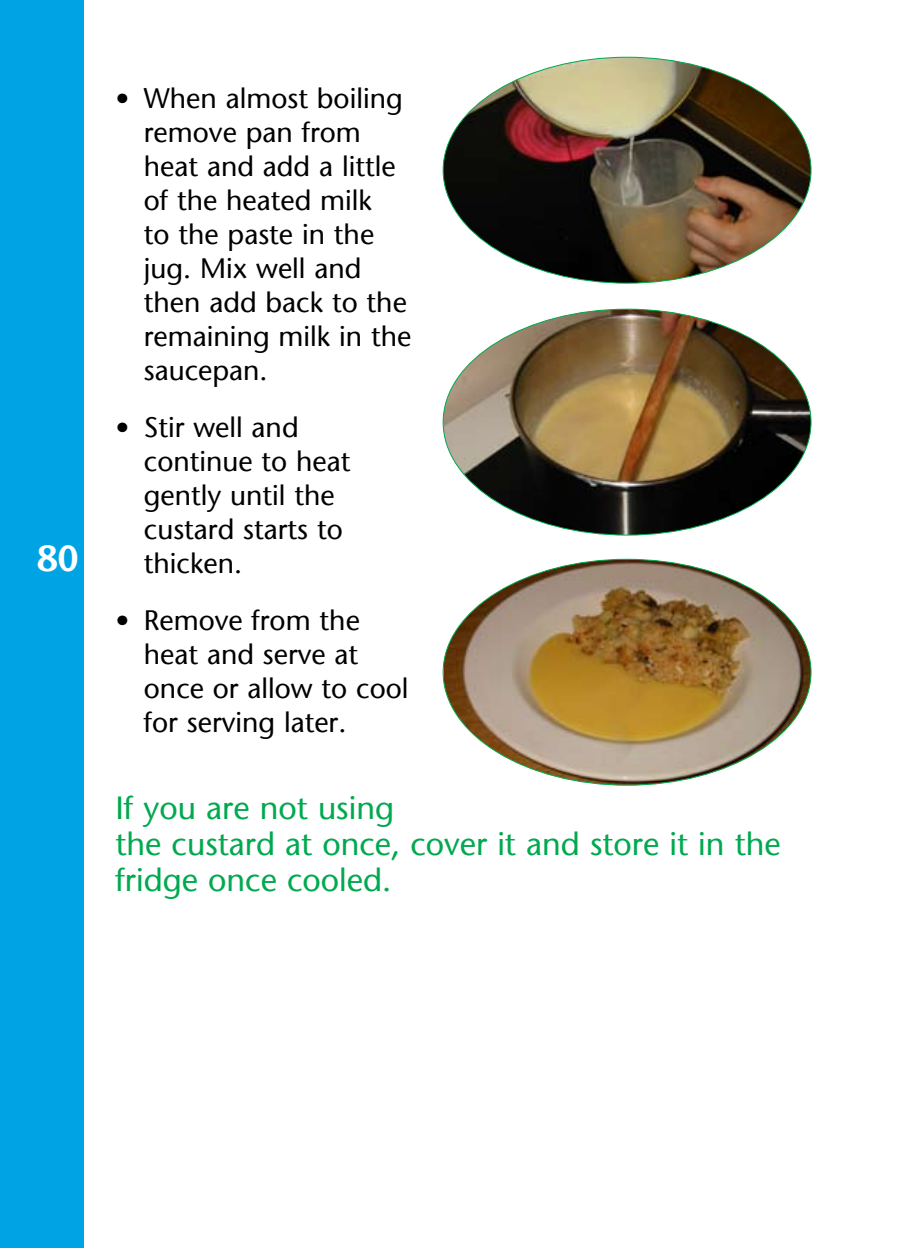
<style>
.page{position:relative;width:908px;height:1248px;background:#fff}
.page>*{position:absolute;margin:0;border:0;box-sizing:border-box;transform-origin:0 0}
.t1{font:600 36px "Stone Sans";color:#fff}
.t2{font:32px/36px "Stone Sans";color:#00a94f}
.t3{font:28px/34px "Stone Sans";color:#000}
</style>
<div class="page">
<div style="left:0;top:0;width:83px;height:1247px;background:#00a4e4"></div>
<img style="left:444px;top:310px;width:366px;height:225px">
<img style="left:444px;top:57px;width:366px;height:226px">
<img style="left:444px;top:560px;width:366px;height:225px">
<p class="t1" style="left:37px;top:537px;width:43px">80</p>
<p class="t3" style="left:144px;top:81px;width:269px;text-indent:-28px">• When almost boiling remove pan from heat and add a little of the heated milk<br>to the paste in the jug. Mix well and then add back to the remaining milk in the saucepan.</p>
<p class="t3" style="left:144px;top:410px;width:208px;text-indent:-28px">• Stir well and continue to heat gently until the custard starts to thicken.</p>
<p class="t3" style="left:144px;top:603px;width:266px;text-indent:-28px">• Remove from the heat and serve at once or allow to cool for serving later.</p>
<p class="t2" style="left:115px;top:790px;width:666px">If you are not using<br>the custard at once, cover it and store it in the fridge once cooled.</p>
</div>
